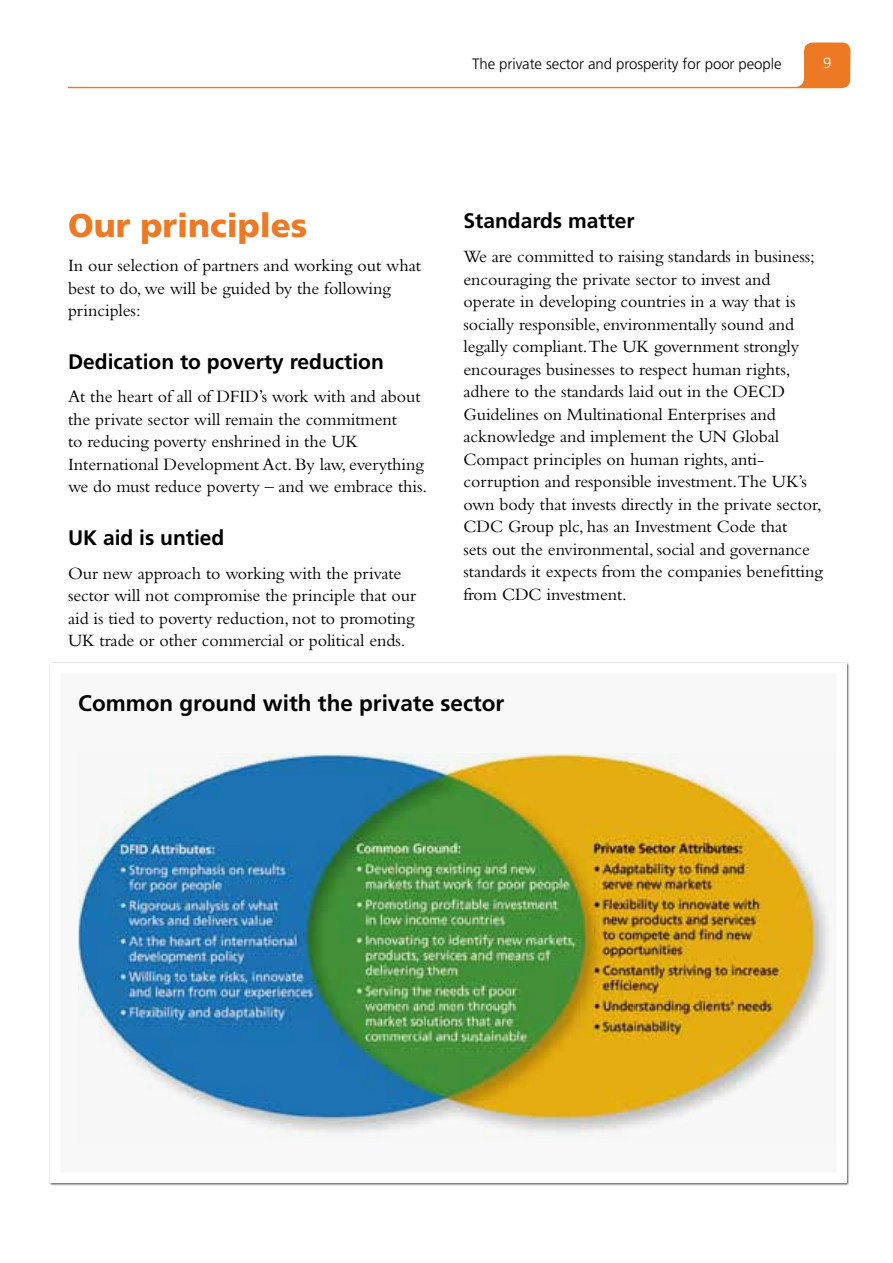
<style>
.page{position:relative;width:893px;height:1263px;background:#fff}
.page>*{position:absolute;margin:0;border:0;box-sizing:border-box;transform-origin:0 0}
.t1{font:900 33px "Frutiger LT Std";color:#ed7925}
.t2{font:700 22.5px "Frutiger LT Std";color:#000}
.t3{font:700 21px "Frutiger LT Std";color:#000}
.t4{font:18px/22.5px "Bembo";letter-spacing:-.005em;color:#000}
.t5{font:300 15px "Frutiger LT Std";letter-spacing:-.005em;color:#000}
.t6{font:300 15px "Frutiger LT Std";color:#fff}
</style>
<div class="page">
<svg style="left:68px;top:43px;width:782px;height:45px"></svg>
<div style="left:50px;top:663px;width:797px;height:520px;background:#f7f8f7"></div>
<img style="left:78px;top:753px;width:749px;height:380px">
<p class="t5" style="left:472px;top:55px;width:311px">The private sector and prosperity for poor people</p>
<p class="t6" style="left:823px;top:54px;width:10px">9</p>
<h1 class="t1" style="left:68px;top:206px;width:241px">Our principles</h1>
<p class="t4" style="left:68px;top:254px;width:354px">In our selection of partners and working out what best to do, we will be guided by the following principles:</p>
<p class="t3" style="left:68px;top:349px;width:317px">Dedication to poverty reduction</p>
<p class="t4" style="left:68px;top:385px;width:361px">At the heart of all of DFID’s work with and about the private sector will remain the commitment<br>to reducing poverty enshrined in the UK International Development Act. By law, everything we do must reduce poverty – and we embrace this.</p>
<p class="t3" style="left:68px;top:525px;width:158px">UK aid is untied</p>
<p class="t4" style="left:68px;top:561px;width:350px">Our new approach to working with the private sector will not compromise the principle that our aid is tied to poverty reduction, not to promoting UK trade or other commercial or political ends.</p>
<p class="t3" style="left:463px;top:209px;width:173px">Standards matter</p>
<p class="t4" style="left:463px;top:245px;width:361px">We are committed to raising standards in business; encouraging the private sector to invest and operate in developing countries in a way that is socially responsible, environmentally sound and legally compliant.The UK government strongly encourages businesses to respect human rights, adhere to the standards laid out in the OECD Guidelines on Multinational Enterprises and acknowledge and implement the UN Global Compact principles on human rights, anti&shy;corruption and responsible investment.The UK’s own body that invests directly in the private sector, CDC Group plc, has an Investment Code that<br>sets out the environmental, social and governance standards it expects from the companies benefitting from CDC investment.</p>
<p class="t2" style="left:78px;top:690px;width:427px">Common ground with the private sector</p>
</div>
